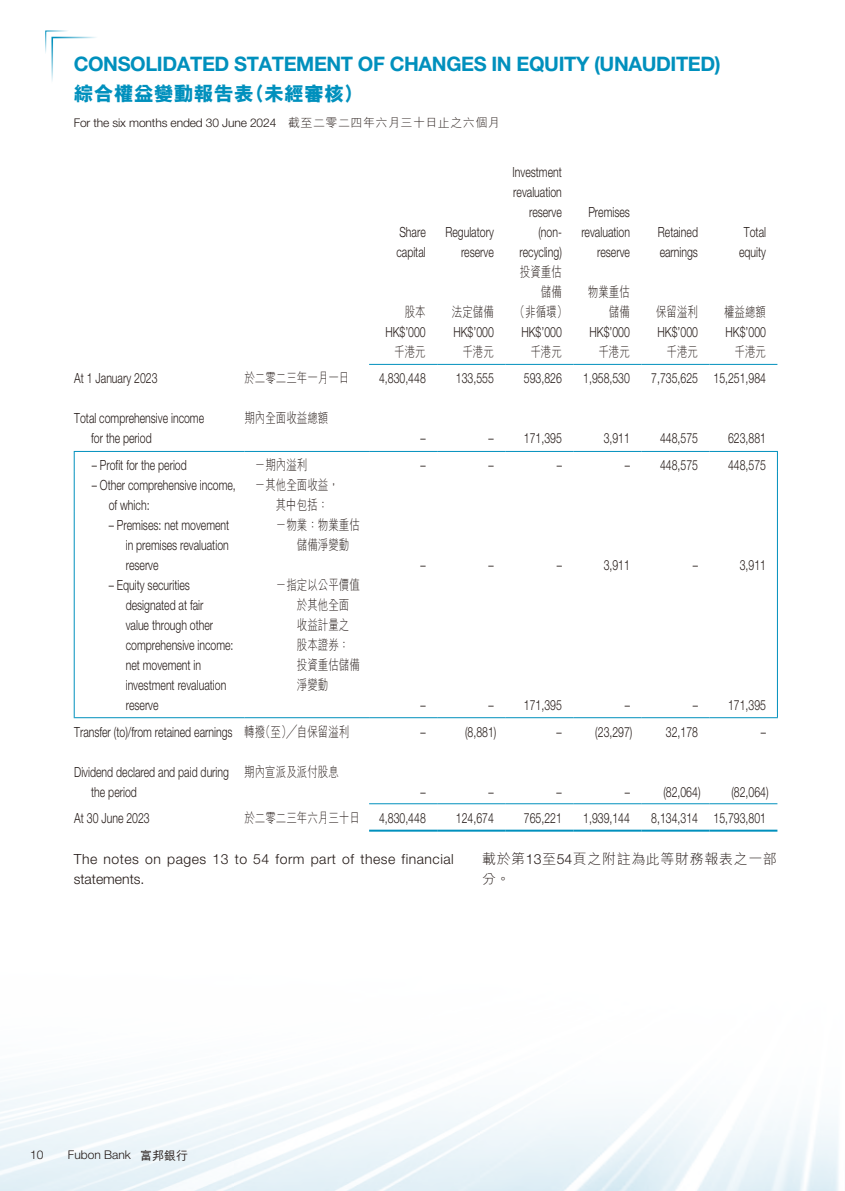
<style>
.page{position:relative;width:845px;height:1191px;background:#fff}
.page>*{position:absolute;margin:0;border:0;box-sizing:border-box;transform-origin:0 0}
.t1{font:700 20px "Helvetica Neue LT Std";letter-spacing:-.02em;color:#0090bd}
.t2{font:800 20px "M Hei HK";color:#0090bd}
.t3{font:300 14px/20px "Helvetica Neue LT Std";color:#231916;scale:.75 1}
.t4{font:300 14px/20px "M Hei HK";color:#231916;scale:.75 1}
.t5{font:300 14px/20px "Helvetica Neue LT Std";letter-spacing:.035em;color:#231916}
.t6{font:300 14px/20px "M Hei HK";letter-spacing:.045em;color:#231916}
.t7{font:300 12px "Helvetica Neue LT Std";letter-spacing:-.01em;color:#231916}
.s1{font-family:"M Hei HK"}
.s2{font-family:"Helvetica Neue LT Std"}
.s3{font-family:"M Hei HK";font-weight:500}
</style>
<div class="page">
<svg style="left:45px;top:30px;width:51px;height:51px"></svg>
<svg style="left:74px;top:452px;width:1px;height:20px"></svg>
<hr style="left:74px;top:451px;width:170px;height:1px;background:#0090bd">
<hr style="left:369px;top:451px;width:68px;height:1px;background:#0090bd">
<hr style="left:437px;top:451px;width:68px;height:1px;background:#0090bd">
<hr style="left:505px;top:451px;width:68px;height:1px;background:#0090bd">
<hr style="left:573px;top:451px;width:68px;height:1px;background:#0090bd">
<hr style="left:641px;top:451px;width:68px;height:1px;background:#0090bd">
<hr style="left:709px;top:451px;width:69px;height:1px;background:#0090bd">
<svg style="left:777px;top:452px;width:1px;height:20px"></svg>
<hr style="left:74px;top:472px;width:1px;height:40px;background:#0090bd">
<hr style="left:74px;top:512px;width:1px;height:60px;background:#0090bd">
<hr style="left:777px;top:472px;width:1px;height:40px;background:#0090bd">
<hr style="left:777px;top:512px;width:1px;height:60px;background:#0090bd">
<hr style="left:74px;top:572px;width:1px;height:145px;background:#0090bd">
<hr style="left:777px;top:572px;width:1px;height:145px;background:#0090bd">
<hr style="left:74px;top:717px;width:170px;height:1px;background:#0090bd">
<hr style="left:369px;top:717px;width:68px;height:1px;background:#0090bd">
<hr style="left:437px;top:717px;width:68px;height:1px;background:#0090bd">
<hr style="left:505px;top:717px;width:68px;height:1px;background:#0090bd">
<hr style="left:573px;top:717px;width:68px;height:1px;background:#0090bd">
<hr style="left:641px;top:717px;width:68px;height:1px;background:#0090bd">
<hr style="left:709px;top:717px;width:69px;height:1px;background:#0090bd">
<hr style="left:244px;top:451px;width:125px;height:1px;background:#0090bd">
<hr style="left:244px;top:717px;width:125px;height:1px;background:#0090bd">
<hr style="left:369px;top:364px;width:68px;height:1px;background:#0090bd">
<hr style="left:437px;top:364px;width:68px;height:1px;background:#0090bd">
<hr style="left:505px;top:364px;width:68px;height:1px;background:#0090bd">
<hr style="left:573px;top:364px;width:68px;height:1px;background:#0090bd">
<hr style="left:641px;top:364px;width:68px;height:1px;background:#0090bd">
<hr style="left:709px;top:364px;width:68px;height:1px;background:#0090bd">
<hr style="left:369px;top:803px;width:68px;height:1px;background:#0090bd">
<hr style="left:437px;top:803px;width:68px;height:1px;background:#0090bd">
<hr style="left:505px;top:803px;width:68px;height:1px;background:#0090bd">
<hr style="left:573px;top:803px;width:68px;height:1px;background:#0090bd">
<hr style="left:641px;top:803px;width:68px;height:1px;background:#0090bd">
<hr style="left:709px;top:803px;width:68px;height:1px;background:#0090bd">
<hr style="left:369px;top:829px;width:68px;height:2px;background:#0090bd">
<hr style="left:437px;top:829px;width:68px;height:2px;background:#0090bd">
<hr style="left:505px;top:829px;width:68px;height:2px;background:#0090bd">
<hr style="left:573px;top:829px;width:68px;height:2px;background:#0090bd">
<hr style="left:641px;top:829px;width:68px;height:2px;background:#0090bd">
<hr style="left:709px;top:829px;width:68px;height:2px;background:#0090bd">
<h1 class="t1" style="left:74px;top:52px;width:648px">CONSOLIDATED STATEMENT OF CHANGES IN EQUITY (UNAUDITED)</h1>
<h1 class="t2" style="left:74px;top:84px;width:291px">綜合權益變動報告表（未經審核）</h1>
<p class="t7" style="left:74px;top:115px;width:428px">For the six months ended 30 June 2024 <span class="s1">截至二零二四年六月三十日止之六個月</span></p>
<p class="t3" style="left:396px;top:222px;width:41px">Share capital</p>
<p class="t3" style="left:445px;top:222px;width:66px;text-align:right">Regulatory reserve</p>
<p class="t4" style="left:405px;top:302px;width:29px">股本</p>
<p class="t4" style="left:452px;top:302px;width:57px">法定儲備</p>
<p class="t3" style="left:512px;top:162px;width:67px;text-align:right">Investment revaluation reserve (non&shy;recycling)</p>
<p class="t4" style="left:520px;top:262px;width:57px">投資重估</p>
<p class="t4" style="left:541px;top:282px;width:29px">儲備</p>
<p class="t4" style="left:514px;top:302px;width:71px">（非循環）</p>
<p class="t3" style="left:581px;top:202px;width:66px;text-align:right">Premises revaluation reserve</p>
<p class="t4" style="left:588px;top:282px;width:57px;text-align:right">物業重估儲備</p>
<p class="t3" style="left:658px;top:222px;width:55px">Retained earnings</p>
<p class="t3" style="left:739px;top:222px;width:38px;text-align:center">Total equity</p>
<p class="t4" style="left:656px;top:302px;width:57px">保留溢利</p>
<p class="t4" style="left:724px;top:302px;width:57px">權益總額</p>
<p class="t3" style="left:385px;top:322px;width:55px">HK$’000</p>
<p class="t3" style="left:453px;top:322px;width:55px">HK$’000</p>
<p class="t3" style="left:521px;top:322px;width:55px">HK$’000</p>
<p class="t3" style="left:589px;top:322px;width:55px">HK$’000</p>
<p class="t3" style="left:657px;top:322px;width:55px">HK$’000</p>
<p class="t3" style="left:725px;top:322px;width:55px">HK$’000</p>
<p class="t4" style="left:394px;top:342px;width:43px">千港元</p>
<p class="t4" style="left:462px;top:342px;width:43px">千港元</p>
<p class="t4" style="left:530px;top:342px;width:43px">千港元</p>
<p class="t4" style="left:598px;top:342px;width:43px">千港元</p>
<p class="t4" style="left:666px;top:342px;width:43px">千港元</p>
<p class="t4" style="left:734px;top:342px;width:43px">千港元</p>
<p class="t3" style="left:74px;top:368px;width:113px">At 1 January 2023</p>
<p class="t4" style="left:244px;top:368px;width:141px">於二零二三年一月一日</p>
<p class="t3" style="left:379px;top:368px;width:64px">4,830,448</p>
<p class="t3" style="left:456px;top:368px;width:52px">133,555</p>
<p class="t3" style="left:524px;top:368px;width:52px">593,826</p>
<p class="t3" style="left:583px;top:368px;width:64px">1,958,530</p>
<p class="t3" style="left:651px;top:368px;width:154px">7,735,625 15,251,984</p>
<p class="t3" style="left:91px;top:408px;width:152px;text-indent:-17px">Total comprehensive income for the period</p>
<p class="t4" style="left:244px;top:408px;width:113px">期內全面收益總額</p>
<p class="t3" style="left:420px;top:428px;width:8px">–</p>
<p class="t3" style="left:488px;top:428px;width:99px">– 171,395</p>
<p class="t3" style="left:604px;top:428px;width:37px">3,911</p>
<p class="t3" style="left:660px;top:428px;width:52px">448,575</p>
<p class="t3" style="left:728px;top:428px;width:52px">623,881</p>
<p class="t3" style="left:92px;top:455px;width:128px">– Profit for the period</p>
<p class="t4" style="left:255px;top:455px;width:71px">－期內溢利</p>
<p class="t3" style="left:420px;top:455px;width:8px">–</p>
<p class="t3" style="left:488px;top:455px;width:8px">–</p>
<p class="t3" style="left:556px;top:455px;width:8px">–</p>
<p class="t3" style="left:625px;top:455px;width:99px">– 448,575</p>
<p class="t3" style="left:728px;top:455px;width:52px">448,575</p>
<p class="t3" style="left:109px;top:475px;width:171px;text-indent:-17px">– Other comprehensive income, of which:</p>
<p class="t4" style="left:276px;top:475px;width:86px;text-indent:-21px">－其他全面收益，其中包括：</p>
<p class="t3" style="left:126px;top:515px;width:140px;text-align:justify;text-indent:-17px">– Premises: net movement in premises revaluation reserve</p>
<p class="t4" style="left:297px;top:515px;width:86px;text-indent:-21px">－物業：物業重估儲備淨變動</p>
<p class="t3" style="left:420px;top:555px;width:8px">–</p>
<p class="t3" style="left:488px;top:555px;width:8px">–</p>
<p class="t3" style="left:557px;top:555px;width:8px">–</p>
<p class="t3" style="left:604px;top:555px;width:37px">3,911</p>
<p class="t3" style="left:693px;top:555px;width:8px">–</p>
<p class="t3" style="left:740px;top:555px;width:37px">3,911</p>
<p class="t3" style="left:126px;top:575px;width:145px;text-indent:-17px">– Equity securities designated at fair<br>value through other comprehensive income: net movement in investment revaluation reserve</p>
<p class="t4" style="left:297px;top:575px;width:86px;text-indent:-21px">－指定以公平價值於其他全面收益計量之股本證券：投資重估儲備淨變動</p>
<p class="t3" style="left:420px;top:695px;width:8px">–</p>
<p class="t3" style="left:488px;top:695px;width:99px">– 171,395</p>
<p class="t3" style="left:625px;top:695px;width:8px">–</p>
<p class="t3" style="left:693px;top:695px;width:99px">– 171,395</p>
<p class="t3" style="left:74px;top:721px;width:368px">Transfer (to)/from retained earnings <span class="s1">轉撥（至）╱自保留溢利</span></p>
<p class="t3" style="left:420px;top:721px;width:8px">–</p>
<p class="t3" style="left:465px;top:721px;width:43px">(8,881)</p>
<p class="t3" style="left:556px;top:721px;width:103px">– (23,297)</p>
<p class="t3" style="left:666px;top:721px;width:44px">32,178</p>
<p class="t3" style="left:761px;top:721px;width:8px">–</p>
<p class="t3" style="left:91px;top:761px;width:185px;text-indent:-17px">Dividend declared and paid during the period</p>
<p class="t4" style="left:244px;top:761px;width:127px">期內宣派及派付股息</p>
<p class="t3" style="left:420px;top:781px;width:8px">–</p>
<p class="t3" style="left:488px;top:781px;width:8px">–</p>
<p class="t3" style="left:556px;top:781px;width:8px">–</p>
<p class="t3" style="left:624px;top:781px;width:103px">– (82,064)</p>
<p class="t3" style="left:731px;top:781px;width:51px">(82,064)</p>
<p class="t3" style="left:74px;top:807px;width:102px">At 30 June 2023</p>
<p class="t4" style="left:244px;top:807px;width:155px">於二零二三年六月三十日</p>
<p class="t3" style="left:379px;top:807px;width:64px">4,830,448</p>
<p class="t3" style="left:456px;top:807px;width:52px">124,674</p>
<p class="t3" style="left:524px;top:807px;width:52px">765,221</p>
<p class="t3" style="left:583px;top:807px;width:64px">1,939,144</p>
<p class="t3" style="left:651px;top:807px;width:154px">8,134,314 15,793,801</p>
<p class="t5" style="left:74px;top:849px;width:381px">The notes on pages 13 to 54 form part of these financial statements.</p>
<p class="t6" style="left:482px;top:849px;width:296px">載於第<span class="s2">13</span>至<span class="s2">54</span>頁之附註為此等財務報表之一部分。</p>
<p class="t7" style="left:30px;top:1147px;width:15px">10</p>
<p class="t7" style="left:68px;top:1147px;width:122px">Fubon Bank <span class="s3">富邦銀行</span></p>
</div>
